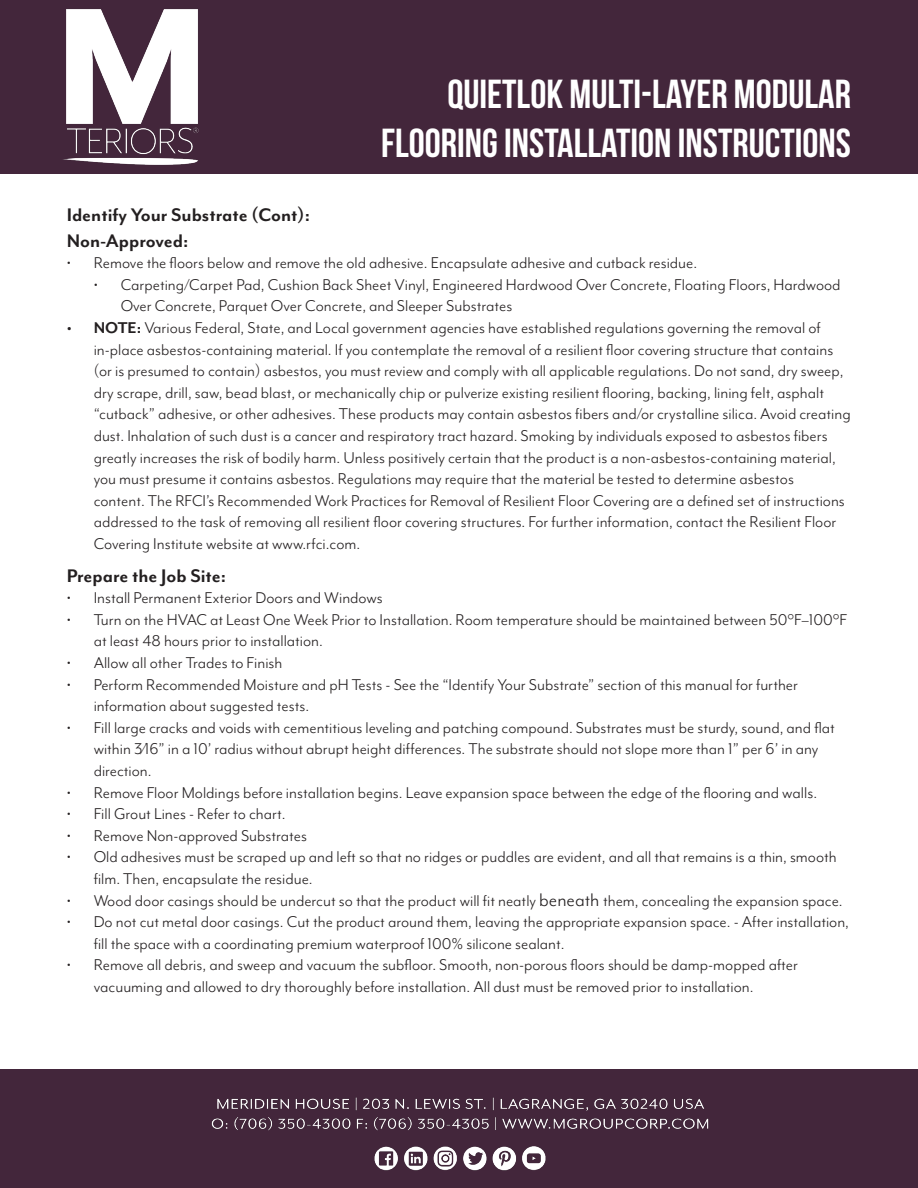
<style>
.page{position:relative;width:918px;height:1188px;background:#fff}
.page>*{position:absolute;margin:0;border:0;box-sizing:border-box;transform-origin:0 0}
.t1{font:700 40.5px "Bebas Neue";color:#fff}
.t2{font:700 21px "Mr Eaves Mod OT";color:#231f20}
.t3{font:18px/21.6px "Mr Eaves Mod OT";color:#231f20}
.s1{font-weight:700}
.s2{font-size:21px}
</style>
<div class="page">
<div style="left:0;top:0;width:918px;height:173px;background:#43263b"></div>
<img style="left:63px;top:9px;width:136px;height:156px">
<div style="left:0;top:1069px;width:918px;height:119px;background:#43263b"></div>
<img style="left:211px;top:1097px;width:498px;height:74px">
<p class="t1" style="left:447px;top:72px;width:405px">QUIETLOK MULTI-LAYER MODULAR</p>
<p class="t1" style="left:381px;top:120px;width:471px">FLOORING INSTALLATION INSTRUCTIONS</p>
<p class="t2" style="left:67px;top:203px;width:245px">Identify Your Substrate (Cont):</p>
<p class="t2" style="left:67px;top:228px;width:123px">Non-Approved:</p>
<p class="t3" style="left:67px;top:252px;width:632px">• Remove the floors below and remove the old adhesive. Encapsulate adhesive and cutback residue.</p>
<p class="t3" style="left:121px;top:274px;width:721px;text-indent:-27px">• Carpeting/Carpet Pad, Cushion Back Sheet Vinyl, Engineered Hardwood Over Concrete, Floating Floors, Hardwood<br>Over Concrete, Parquet Over Concrete, and Sleeper Substrates</p>
<p class="t3" style="left:94px;top:317px;width:758px;text-indent:-27px"><span class="s1">• NOTE:</span> Various Federal, State, and Local government agencies have established regulations governing the removal of in-place asbestos-containing material. If you contemplate the removal of a resilient floor covering structure that contains (or is presumed to contain) asbestos, you must review and comply with all applicable regulations. Do not sand, dry sweep, dry scrape, drill, saw, bead blast, or mechanically chip or pulverize existing resilient flooring, backing, lining felt, asphalt “cutback” adhesive, or other adhesives. These products may contain asbestos fibers and/or crystalline silica. Avoid creating dust. Inhalation of such dust is a cancer and respiratory tract hazard. Smoking by individuals exposed to asbestos fibers greatly increases the risk of bodily harm. Unless positively certain that the product is a non-asbestos-containing material, you must presume it contains asbestos. Regulations may require that the material be tested to determine asbestos<br>content. The RFCI’s Recommended Work Practices for Removal of Resilient Floor Covering are a defined set of instructions addressed to the task of removing all resilient floor covering structures. For further information, contact the Resilient Floor Covering Institute website at www.rfci.com.</p>
<p class="t2" style="left:67px;top:564px;width:161px">Prepare the Job Site:</p>
<p class="t3" style="left:67px;top:587px;width:318px">• Install Permanent Exterior Doors and Windows</p>
<p class="t3" style="left:94px;top:609px;width:755px;text-indent:-27px">• Turn on the HVAC at Least One Week Prior to Installation. Room temperature should be maintained between 50°F–100°F at least 48 hours prior to installation.</p>
<p class="t3" style="left:67px;top:652px;width:217px">• Allow all other Trades to Finish</p>
<p class="t3" style="left:94px;top:674px;width:706px;text-indent:-27px">• Perform Recommended Moisture and pH Tests - See the “Identify Your Substrate” section of this manual for further information about suggested tests.</p>
<p class="t3" style="left:94px;top:717px;width:743px;text-indent:-27px">• Fill large cracks and voids with cementitious leveling and patching compound. Substrates must be sturdy, sound, and flat within 3⁄16” in a 10’ radius without abrupt height differences. The substrate should not slope more than 1” per 6’ in any direction.</p>
<p class="t3" style="left:67px;top:782px;width:752px">• Remove Floor Moldings before installation begins. Leave expansion space between the edge of the flooring and walls.</p>
<p class="t3" style="left:67px;top:803px;width:221px">• Fill Grout Lines - Refer to chart.</p>
<p class="t3" style="left:67px;top:825px;width:242px">• Remove Non-approved Substrates</p>
<p class="t3" style="left:94px;top:847px;width:745px;text-indent:-27px">• Old adhesives must be scraped up and left so that no ridges or puddles are evident, and all that remains is a thin, smooth film. Then, encapsulate the residue.</p>
<p class="t3" style="left:67px;top:890px;width:778px">• Wood door casings should be undercut so that the product will fit neatly <span class="s2">beneath</span> them, concealing the expansion space.</p>
<p class="t3" style="left:94px;top:911px;width:757px;text-indent:-27px">• Do not cut metal door casings. Cut the product around them, leaving the appropriate expansion space. - After installation, fill the space with a coordinating premium waterproof 100% silicone sealant.</p>
<p class="t3" style="left:94px;top:955px;width:706px;text-indent:-27px">• Remove all debris, and sweep and vacuum the subfloor. Smooth, non-porous floors should be damp-mopped after vacuuming and allowed to dry thoroughly before installation. All dust must be removed prior to installation.</p>
</div>
